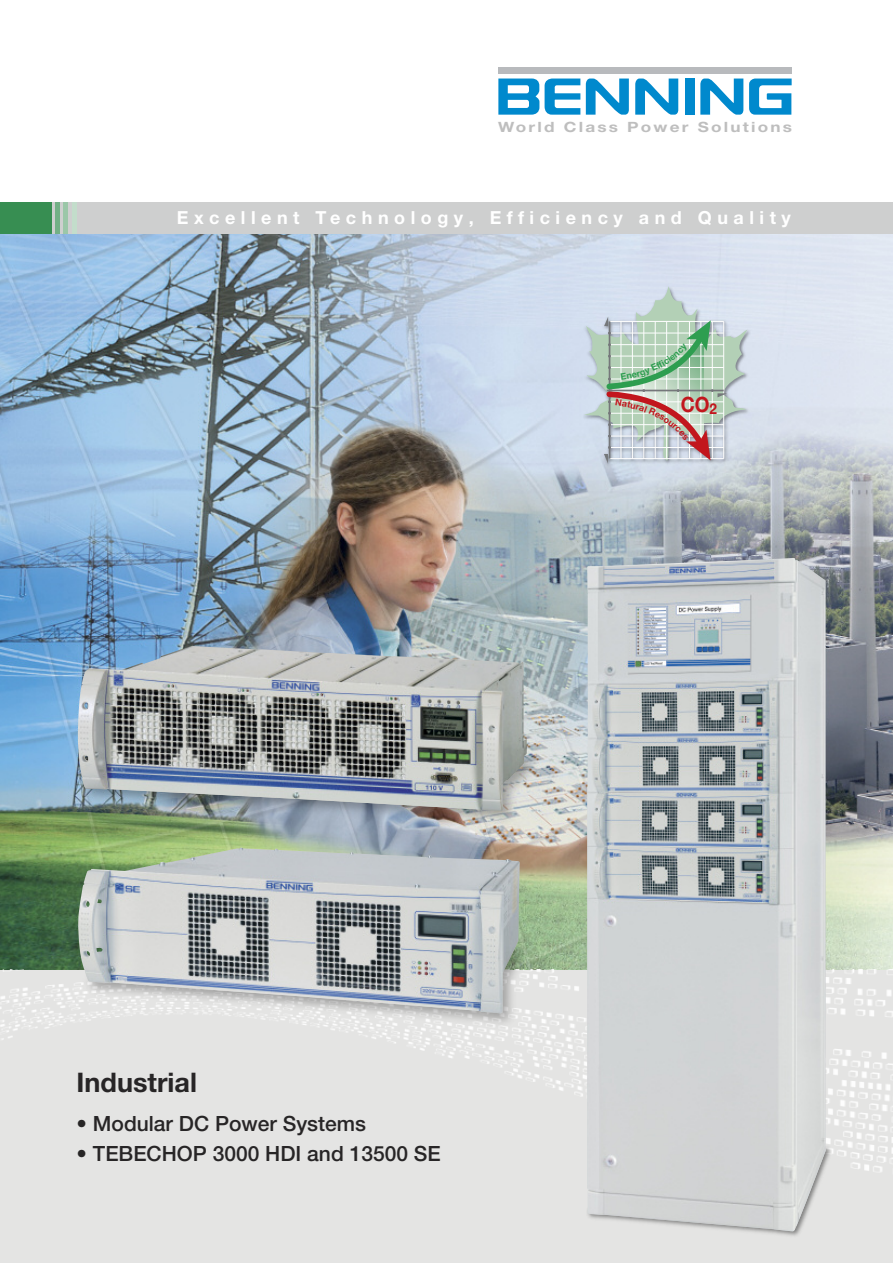
<style>
.page{position:relative;width:893px;height:1263px;background:#fff}
.page>*{position:absolute;margin:0;border:0;box-sizing:border-box;transform-origin:0 0}
.t1{font:700 27px "Helvetica Neue LT Pro";color:#272526}
.t2{font:700 21.15px "Helvetica Neue LT Pro";color:#c2161d;scale:.9 1}
.t3{font:500 21px "Helvetica Neue LT Pro";color:#272526}
.t4{font:700 18px "Helvetica Neue LT Pro";letter-spacing:.305em;color:#fff}
.t5{font:700 14.1px "Helvetica Neue LT Pro";letter-spacing:.13em;color:#bebebe;scale:1.21 1}
</style>
<div class="page">
<img style="left:0;top:234px;width:893px;height:735px">
<div style="left:498px;top:67px;width:294px;height:6px;background:#b8babd"></div>
<svg style="left:586px;top:79px;width:43px;height:36px"></svg>
<div style="left:685px;top:79px;width:10px;height:36px;background:#0089cd"></div>
<svg style="left:545px;top:79px;width:35px;height:36px"></svg>
<svg style="left:635px;top:79px;width:43px;height:36px"></svg>
<svg style="left:700px;top:79px;width:43px;height:36px"></svg>
<svg style="left:498px;top:79px;width:41px;height:36px"></svg>
<svg style="left:749px;top:79px;width:43px;height:36px"></svg>
<div style="left:0;top:202px;width:893px;height:32px;background:#cecfcf"></div>
<div style="left:0;top:969px;width:893px;height:294px;background:#e4e4e3"></div>
<img style="left:0;top:969px;width:893px;height:203px">
<div style="left:0;top:202px;width:51px;height:32px;background:#378e52"></div>
<div style="left:72px;top:202px;width:5px;height:32px;background:#c3ddcb"></div>
<hr style="left:64px;top:202px;width:4px;height:32px;background:#9bc7a8">
<div style="left:55px;top:202px;width:5px;height:32px;background:#73b086"></div>
<img style="left:569px;top:273px;width:199px;height:212px">
<img style="left:57px;top:749px;width:506px;height:95px">
<img style="left:78px;top:645px;width:449px;height:166px">
<img style="left:571px;top:1142px;width:277px;height:94px">
<img style="left:587px;top:558px;width:239px;height:673px">
<img style="left:63px;top:938px;width:485px;height:99px">
<img style="left:78px;top:847px;width:442px;height:166px">
<svg style="left:584px;top:286px;width:163px;height:177px;background:#c0cdc8"></svg>
<p class="t5" style="left:498px;top:122px;width:244px">World Class Power Solutions</p>
<p class="t4" style="left:177px;top:212px;width:615px">Excellent Technology, Efficiency and Quality</p>
<p class="t2" style="left:681px;top:397px;width:42px">CO<sub>2</sub></p>
<p class="t1" style="left:77px;top:1072px;width:122px">Industrial</p>
<p class="t3" style="left:77px;top:1116px;width:291px">• Modular DC Power Systems</p>
<p class="t3" style="left:77px;top:1146px;width:366px">• TEBECHOP 3000 HDI and 13500 SE</p>
</div>
